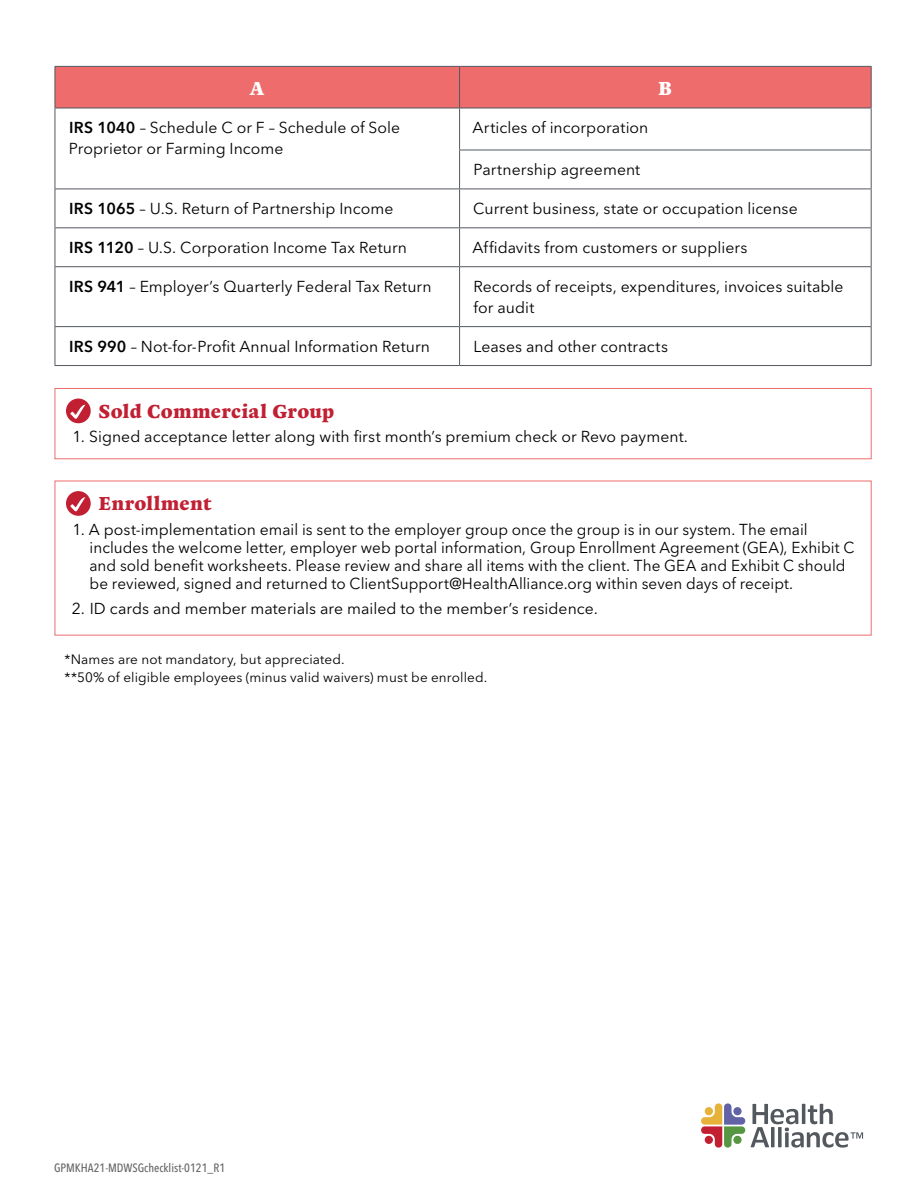
<style>
.page{position:relative;width:918px;height:1188px;background:#fff}
.page>*{position:absolute;margin:0;border:0;box-sizing:border-box;transform-origin:0 0}
.t1{font:700 19.5px "Zenon";letter-spacing:.015em;color:#c12033}
.t2{font:700 19.5px "Zenon";color:#fff}
.t3{font:15.75px/18px "Avenir Next LT Pro";letter-spacing:.005em;color:#000}
.t4{font:13.5px/18px "Avenir Next LT Pro";letter-spacing:.01em;color:#000}
.t5{font:500 condensed 12px "Avenir Next LT Pro";color:#636466}
.s1{font-weight:600}
</style>
<div class="page">
<svg style="left:701px;top:1103px;width:44px;height:45px"></svg>
<svg style="left:751px;top:1104px;width:112px;height:44px"></svg>
<div style="left:56px;top:67px;width:815px;height:41px;background:#ef6c6d"></div>
<hr style="left:55px;top:66px;width:405px;height:1px;background:#53585f">
<hr style="left:55px;top:67px;width:1px;height:41px;background:#53585f">
<hr style="left:460px;top:66px;width:412px;height:1px;background:#53585f">
<hr style="left:459px;top:67px;width:1px;height:41px;background:#53585f">
<hr style="left:871px;top:67px;width:1px;height:41px;background:#53585f">
<hr style="left:55px;top:108px;width:405px;height:1px;background:#53585f">
<hr style="left:55px;top:108px;width:1px;height:42px;background:#53585f">
<hr style="left:460px;top:108px;width:412px;height:1px;background:#53585f">
<hr style="left:459px;top:108px;width:1px;height:42px;background:#53585f">
<hr style="left:871px;top:108px;width:1px;height:42px;background:#53585f">
<hr style="left:55px;top:150px;width:1px;height:39px;background:#53585f">
<hr style="left:459px;top:150px;width:413px;height:1px;background:#53585f">
<hr style="left:459px;top:150px;width:1px;height:39px;background:#53585f">
<hr style="left:871px;top:150px;width:1px;height:39px;background:#53585f">
<hr style="left:55px;top:189px;width:405px;height:1px;background:#53585f">
<hr style="left:55px;top:189px;width:1px;height:38px;background:#53585f">
<hr style="left:460px;top:189px;width:412px;height:1px;background:#53585f">
<hr style="left:459px;top:189px;width:1px;height:38px;background:#53585f">
<hr style="left:871px;top:189px;width:1px;height:38px;background:#53585f">
<hr style="left:55px;top:227px;width:405px;height:1px;background:#53585f">
<hr style="left:55px;top:228px;width:1px;height:38px;background:#53585f">
<hr style="left:460px;top:227px;width:412px;height:1px;background:#53585f">
<hr style="left:459px;top:228px;width:1px;height:38px;background:#53585f">
<hr style="left:871px;top:228px;width:1px;height:38px;background:#53585f">
<hr style="left:55px;top:266px;width:405px;height:1px;background:#53585f">
<hr style="left:55px;top:267px;width:1px;height:59px;background:#53585f">
<hr style="left:460px;top:266px;width:412px;height:1px;background:#53585f">
<hr style="left:459px;top:267px;width:1px;height:59px;background:#53585f">
<hr style="left:871px;top:267px;width:1px;height:59px;background:#53585f">
<hr style="left:55px;top:326px;width:405px;height:1px;background:#53585f">
<hr style="left:55px;top:327px;width:1px;height:38px;background:#53585f">
<hr style="left:460px;top:326px;width:412px;height:1px;background:#53585f">
<hr style="left:459px;top:327px;width:1px;height:38px;background:#53585f">
<hr style="left:871px;top:327px;width:1px;height:38px;background:#53585f">
<hr style="left:55px;top:365px;width:405px;height:1px;background:#53585f">
<hr style="left:460px;top:365px;width:412px;height:1px;background:#53585f">
<div style="left:55px;top:388px;width:817px;height:71px;border:1px solid #ef6c6d"></div>
<div style="left:55px;top:481px;width:817px;height:155px;border:1px solid #ef6c6d"></div>
<svg style="left:66px;top:399px;width:25px;height:24px"></svg>
<svg style="left:66px;top:491px;width:25px;height:25px"></svg>
<p class="t2" style="left:250px;top:73px;width:16px">A</p>
<p class="t2" style="left:658px;top:73px;width:15px">B</p>
<p class="t3" style="left:69px;top:117px;width:333px;line-height:21px"><span class="s1">IRS 1040</span> – Schedule C or F – Schedule of Sole<br>Proprietor or Farming Income</p>
<p class="t3" style="left:473px;top:119px;width:177px">Articles of incorporation</p>
<p class="t3" style="left:473px;top:161px;width:168px">Partnership agreement</p>
<p class="t3" style="left:69px;top:200px;width:326px"><span class="s1">IRS 1065</span> – U.S. Return of Partnership Income</p>
<p class="t3" style="left:473px;top:200px;width:326px">Current business, state or occupation license</p>
<p class="t3" style="left:69px;top:239px;width:339px"><span class="s1">IRS 1120</span> – U.S. Corporation Income Tax Return</p>
<p class="t3" style="left:473px;top:239px;width:276px">Affidavits from customers or suppliers</p>
<p class="t3" style="left:69px;top:278px;width:364px"><span class="s1">IRS 941</span> – Employer’s Quarterly Federal Tax Return</p>
<p class="t3" style="left:473px;top:276px;width:372px;line-height:21px">Records of receipts, expenditures, invoices suitable for audit</p>
<p class="t3" style="left:69px;top:338px;width:362px"><span class="s1">IRS 990</span> – Not-for-Profit Annual Information Return</p>
<p class="t3" style="left:473px;top:338px;width:196px">Leases and other contracts</p>
<p class="t1" style="left:99px;top:396px;width:237px">Sold Commercial Group</p>
<p class="t3" style="left:73px;top:428px;width:617px">1. Signed acceptance letter along with first month’s premium check or Revo payment.</p>
<p class="t1" style="left:99px;top:489px;width:114px">Enrollment</p>
<p class="t3" style="left:89px;top:521px;width:767px;text-indent:-17px">1. A post-implementation email is sent to the employer group once the group is in our system. The email includes the welcome letter, employer web portal information, Group Enrollment Agreement (GEA), Exhibit C and sold benefit worksheets. Please review and share all items with the client. The GEA and Exhibit C should be reviewed, signed and returned to ClientSupport@HealthAlliance.org within seven days of receipt.</p>
<p class="t3" style="left:72px;top:599px;width:527px">2. ID cards and member materials are mailed to the member’s residence.</p>
<p class="t4" style="left:65px;top:650px;width:424px">*Names are not mandatory, but appreciated.<br>**50% of eligible employees (minus valid waivers) must be enrolled.</p>
<p class="t5" style="left:54px;top:1161px;width:173px">GPMKHA21-MDWSGchecklist-0121_R1</p>
</div>
